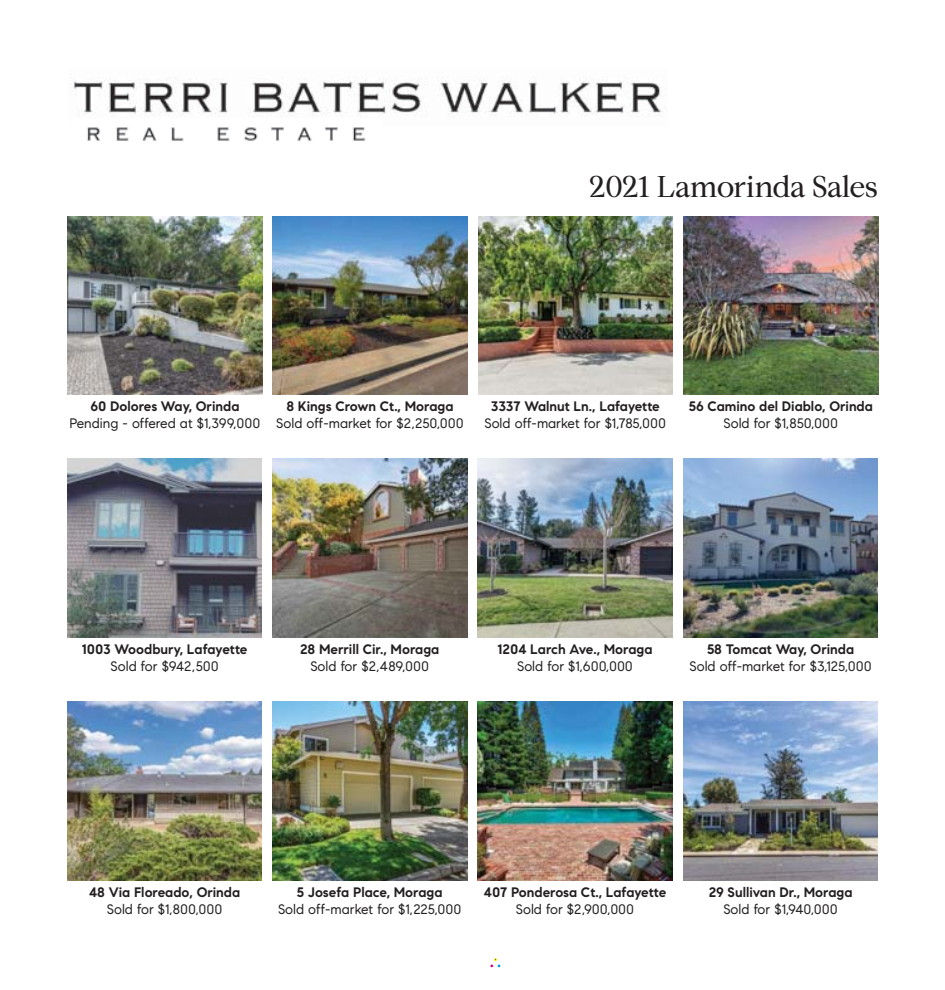
<style>
.page{position:relative;width:945px;height:990px;background:#fff}
.page>*{position:absolute;margin:0;border:0;box-sizing:border-box;transform-origin:0 0}
.t1{font:30px "Compass Serif";letter-spacing:-.01em;color:#231f20}
.t2{font:13.75px "Compass Sans";color:#231f20}
.t3{font:700 13.75px "Compass Sans";color:#231f20}
</style>
<div class="page">
<div style="left:490px;top:958px;width:11px;height:10px;border:1px solid #fff"></div>
<img style="left:71px;top:77px;width:592px;height:40px">
<img style="left:87px;top:127px;width:279px;height:14px">
<img style="left:68px;top:216px;width:194px;height:178px">
<img style="left:273px;top:216px;width:194px;height:178px">
<img style="left:478px;top:216px;width:195px;height:178px">
<img style="left:684px;top:216px;width:194px;height:178px">
<img style="left:68px;top:459px;width:194px;height:178px">
<img style="left:273px;top:459px;width:194px;height:178px">
<img style="left:478px;top:459px;width:194px;height:178px">
<img style="left:683px;top:459px;width:195px;height:178px">
<img style="left:68px;top:702px;width:194px;height:178px">
<img style="left:273px;top:702px;width:194px;height:178px">
<img style="left:478px;top:702px;width:194px;height:178px">
<img style="left:683px;top:702px;width:195px;height:178px">
<h1 class="t1" style="left:590px;top:169px;width:290px">2021 Lamorinda Sales</h1>
<p class="t3" style="left:90px;top:401px;width:151px">60 Dolores Way, Orinda</p>
<p class="t2" style="left:70px;top:418px;width:192px">Pending - offered at $1,399,000</p>
<p class="t3" style="left:286px;top:401px;width:169px">8 Kings Crown Ct., Moraga</p>
<p class="t2" style="left:276px;top:418px;width:189px">Sold off-market for $2,250,000</p>
<p class="t3" style="left:491px;top:401px;width:171px">3337 Walnut Ln., Lafayette</p>
<p class="t2" style="left:484px;top:418px;width:183px">Sold off-market for $1,785,000</p>
<p class="t3" style="left:689px;top:401px;width:186px">56 Camino del Diablo, Orinda</p>
<p class="t2" style="left:724px;top:418px;width:116px">Sold for $1,850,000</p>
<p class="t3" style="left:82px;top:644px;width:167px">1003 Woodbury, Lafayette</p>
<p class="t2" style="left:111px;top:661px;width:110px">Sold for $942,500</p>
<p class="t3" style="left:300px;top:644px;width:141px">28 Merrill Cir., Moraga</p>
<p class="t2" style="left:310px;top:661px;width:120px">Sold for $2,489,000</p>
<p class="t3" style="left:498px;top:644px;width:156px">1204 Larch Ave., Moraga</p>
<p class="t2" style="left:517px;top:661px;width:117px">Sold for $1,600,000</p>
<p class="t3" style="left:707px;top:644px;width:149px">58 Tomcat Way, Orinda</p>
<p class="t2" style="left:690px;top:661px;width:184px">Sold off-market for $3,125,000</p>
<p class="t3" style="left:89px;top:887px;width:153px">48 Via Floreado, Orinda</p>
<p class="t2" style="left:107px;top:904px;width:117px">Sold for $1,800,000</p>
<p class="t3" style="left:297px;top:887px;width:147px">5 Josefa Place, Moraga</p>
<p class="t2" style="left:278px;top:904px;width:185px">Sold off-market for $1,225,000</p>
<p class="t3" style="left:484px;top:887px;width:184px">407 Ponderosa Ct., Lafayette</p>
<p class="t2" style="left:516px;top:904px;width:120px">Sold for $2,900,000</p>
<p class="t3" style="left:709px;top:887px;width:145px">29 Sullivan Dr., Moraga</p>
<p class="t2" style="left:723px;top:904px;width:116px">Sold for $1,940,000</p>
</div>
